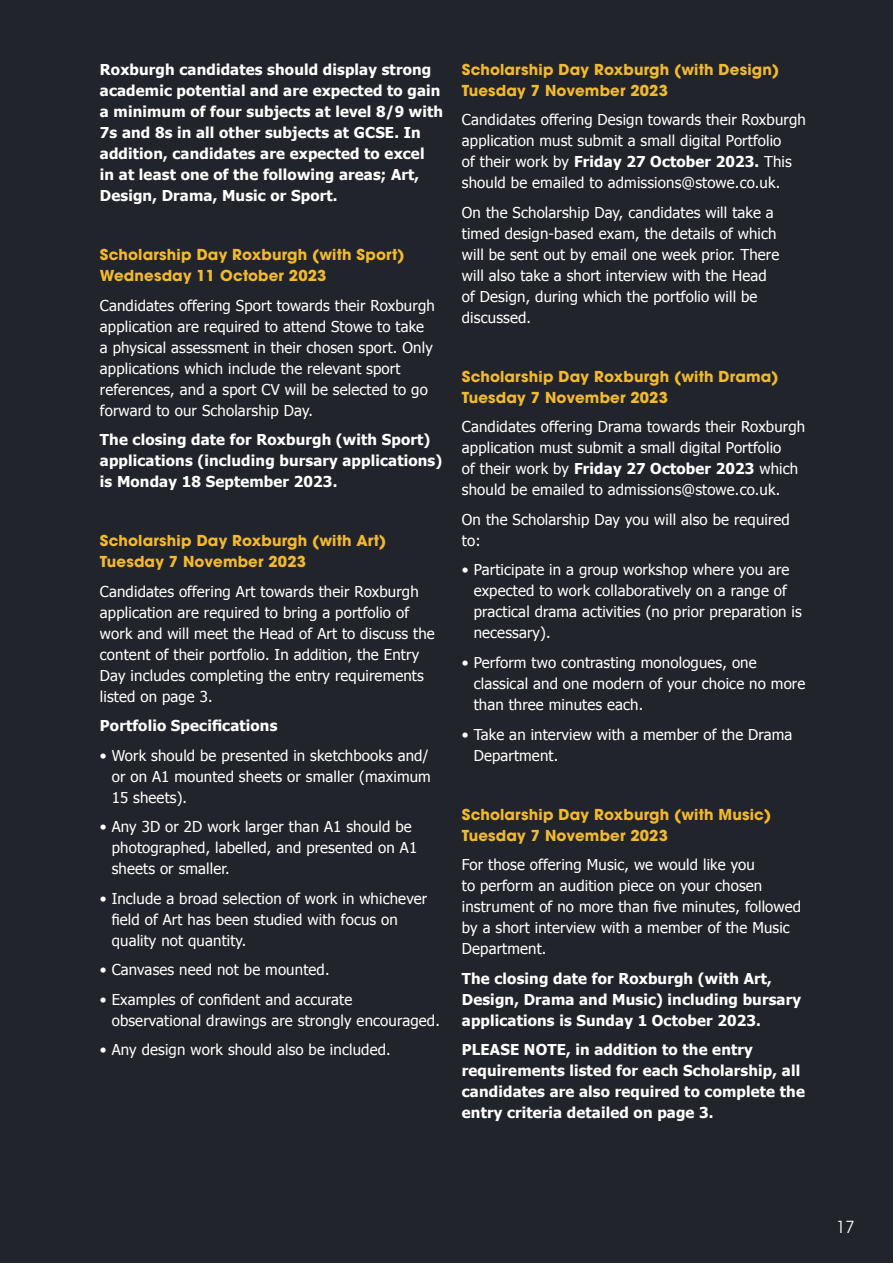
<style>
.page{position:relative;width:893px;height:1263px;background:#22242c}
.page>*{position:absolute;margin:0;border:0;box-sizing:border-box;transform-origin:0 0}
.t1{font:16.5px "ITC Avant Garde Pro";color:#fff}
.t2{font:15px/21px "Tahoma";letter-spacing:.01em;color:#fff}
.t3{font:700 15px/21px "Tahoma";letter-spacing:.01em;color:#fff}
.t4{font:700 15px/21px "ITC Avant Garde Pro";letter-spacing:.01em;color:#f2b92e}
.s1{font-weight:700}
</style>
<div class="page">
<p class="t3" style="left:100px;top:58px;width:345px">Roxburgh candidates should display strong academic potential and are expected to gain a minimum of four subjects at level 8/9 with 7s and 8s in all other subjects at GCSE. In addition, candidates are expected to excel<br>in at least one of the following areas; Art, Design, Drama, Music or Sport.</p>
<p class="t4" style="left:100px;top:244px;width:306px">Scholarship Day Roxburgh (with Sport)<br>Wednesday 11 October 2023</p>
<p class="t2" style="left:100px;top:294px;width:336px">Candidates offering Sport towards their Roxburgh application are required to attend Stowe to take a physical assessment in their chosen sport. Only applications which include the relevant sport references, and a sport CV will be selected to go forward to our Scholarship Day.</p>
<p class="t3" style="left:100px;top:428px;width:344px">The closing date for Roxburgh (with Sport) applications (including bursary applications) is Monday 18 September 2023.</p>
<p class="t4" style="left:100px;top:530px;width:288px">Scholarship Day Roxburgh (with Art)<br>Tuesday 7 November 2023</p>
<p class="t2" style="left:100px;top:580px;width:336px">Candidates offering Art towards their Roxburgh application are required to bring a portfolio of work and will meet the Head of Art to discuss the content of their portfolio. In addition, the Entry Day includes completing the entry requirements listed on page 3.</p>
<p class="t3" style="left:100px;top:714px;width:179px">Portfolio Specifications</p>
<p class="t2" style="left:112px;top:744px;width:321px;text-indent:-12px">• Work should be presented in sketchbooks and/ or on A1 mounted sheets or smaller (maximum<br>15 sheets).</p>
<p class="t2" style="left:112px;top:816px;width:307px;text-indent:-12px">• Any 3D or 2D work larger than A1 should be photographed, labelled, and presented on A1 sheets or smaller.</p>
<p class="t2" style="left:112px;top:887px;width:317px;text-indent:-12px">• Include a broad selection of work in whichever field of Art has been studied with focus on quality not quantity.</p>
<p class="t2" style="left:100px;top:959px;width:231px">• Canvases need not be mounted.</p>
<p class="t2" style="left:112px;top:988px;width:330px;text-indent:-12px">• Examples of confident and accurate observational drawings are strongly encouraged.</p>
<p class="t2" style="left:100px;top:1039px;width:292px">• Any design work should also be included.</p>
<p class="t4" style="left:462px;top:59px;width:319px">Scholarship Day Roxburgh (with Design)<br>Tuesday 7 November 2023</p>
<p class="t2" style="left:462px;top:109px;width:345px">Candidates offering Design towards their Roxburgh application must submit a small digital Portfolio<br>of their work by <span class="s1">Friday 27 October 2023.</span> This should be emailed to admissions@stowe.co.uk.</p>
<p class="t2" style="left:462px;top:201px;width:319px">On the Scholarship Day, candidates will take a timed design-based exam, the details of which will be sent out by email one week prior. There will also take a short interview with the Head of Design, during which the portfolio will be discussed.</p>
<p class="t4" style="left:462px;top:366px;width:318px">Scholarship Day Roxburgh (with Drama)<br>Tuesday 7 November 2023</p>
<p class="t2" style="left:462px;top:416px;width:345px">Candidates offering Drama towards their Roxburgh application must submit a small digital Portfolio<br>of their work by <span class="s1">Friday 27 October 2023</span> which should be emailed to admissions@stowe.co.uk.</p>
<p class="t2" style="left:462px;top:508px;width:330px">On the Scholarship Day you will also be required to:</p>
<p class="t2" style="left:474px;top:559px;width:330px;text-indent:-12px">• Participate in a group workshop where you are expected to work collaboratively on a range of practical drama activities (no prior preparation is necessary).</p>
<p class="t2" style="left:474px;top:651px;width:333px;text-indent:-12px">• Perform two contrasting monologues, one classical and one modern of your choice no more than three minutes each.</p>
<p class="t2" style="left:474px;top:723px;width:320px;text-indent:-12px">• Take an interview with a member of the Drama<br>Department.</p>
<p class="t4" style="left:462px;top:803px;width:311px">Scholarship Day Roxburgh (with Music)<br>Tuesday 7 November 2023</p>
<p class="t2" style="left:462px;top:853px;width:341px">For those offering Music, we would like you<br>to perform an audition piece on your chosen instrument of no more than five minutes, followed by a short interview with a member of the Music Department.</p>
<p class="t3" style="left:462px;top:967px;width:341px">The closing date for Roxburgh (with Art,<br>Design, Drama and Music) including bursary applications is Sunday 1 October 2023.</p>
<p class="t3" style="left:462px;top:1038px;width:345px">PLEASE NOTE, in addition to the entry requirements listed for each Scholarship, all candidates are also required to complete the entry criteria detailed on page 3.</p>
<p class="t1" style="left:836px;top:1216px;width:20px">17</p>
</div>
